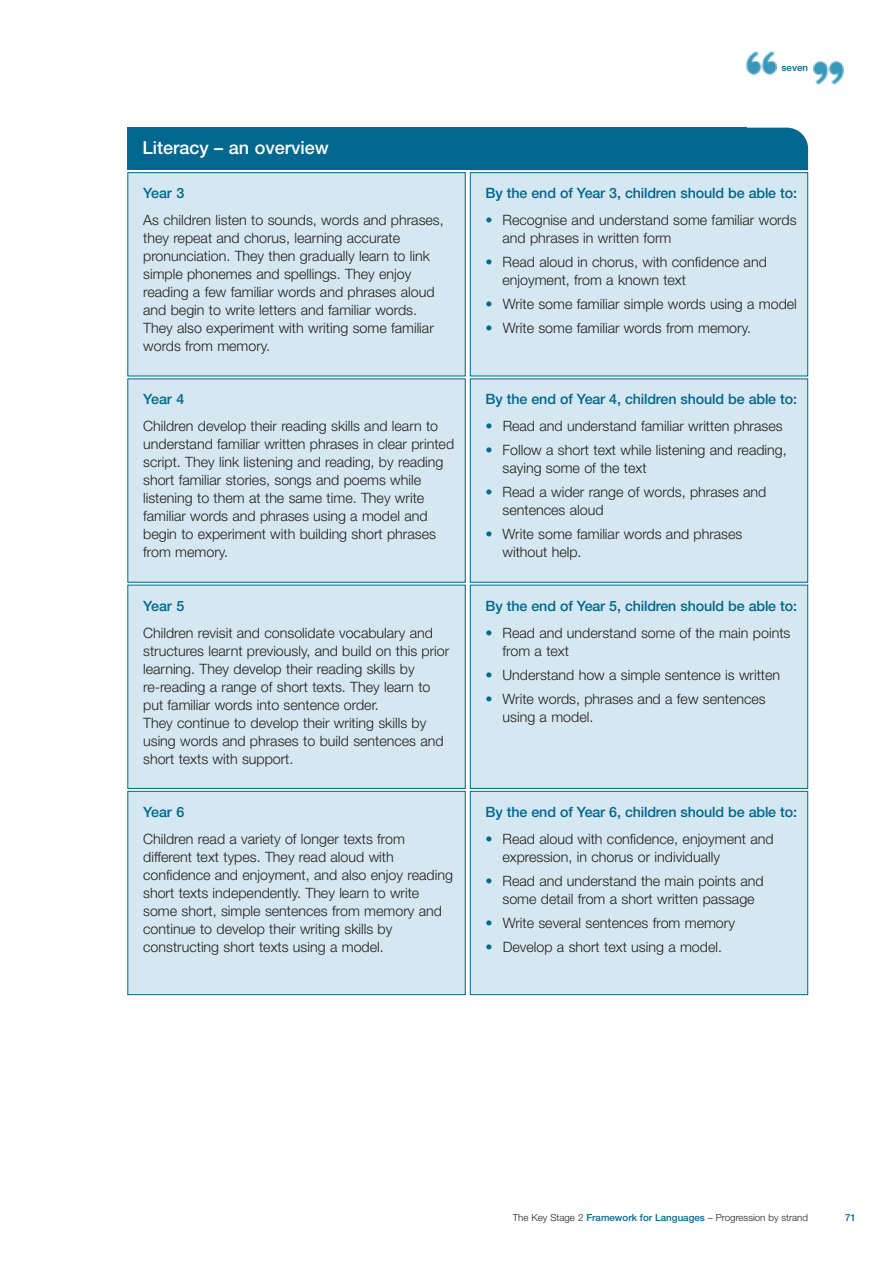
<style>
.page{position:relative;width:893px;height:1263px;background:#fff}
.page>*{position:absolute;margin:0;border:0;box-sizing:border-box;transform-origin:0 0}
.t1{font:500 18px "Helvetica Neue";color:#fff}
.t2{font:300 14.25px/18px "Helvetica Neue";color:#231f1f}
.t3{font:500 14.25px "Helvetica Neue";letter-spacing:-.01em;color:#00678f}
.t4{font:300 9.75px "Helvetica Neue";color:#231f1f}
.t5{font:500 9.75px "Helvetica Neue";color:#00678f}
.s1{color:#00678f}
.s2{font-weight:500;color:#00678f}
</style>
<div class="page">
<img style="left:746px;top:51px;width:30px;height:24px">
<img style="left:813px;top:61px;width:30px;height:24px">
<div style="left:128px;top:173px;width:337px;height:203px;background:#d5e7f0"></div>
<div style="left:127px;top:172px;width:338px;height:204px;border:1px solid #00678f"></div>
<div style="left:470px;top:173px;width:337px;height:203px;background:#d5e7f0"></div>
<div style="left:470px;top:172px;width:338px;height:204px;border:1px solid #00678f"></div>
<div style="left:128px;top:379px;width:337px;height:203px;background:#d5e7f0"></div>
<div style="left:127px;top:379px;width:338px;height:204px;border:1px solid #00678f"></div>
<div style="left:470px;top:379px;width:337px;height:203px;background:#d5e7f0"></div>
<div style="left:470px;top:379px;width:338px;height:204px;border:1px solid #00678f"></div>
<div style="left:128px;top:585px;width:337px;height:203px;background:#d5e7f0"></div>
<div style="left:127px;top:585px;width:338px;height:204px;border:1px solid #00678f"></div>
<div style="left:470px;top:585px;width:337px;height:203px;background:#d5e7f0"></div>
<div style="left:470px;top:585px;width:338px;height:204px;border:1px solid #00678f"></div>
<div style="left:128px;top:791px;width:337px;height:204px;background:#d5e7f0"></div>
<div style="left:127px;top:791px;width:338px;height:204px;border:1px solid #00678f"></div>
<div style="left:470px;top:791px;width:337px;height:204px;background:#d5e7f0"></div>
<div style="left:470px;top:791px;width:338px;height:204px;border:1px solid #00678f"></div>
<div style="left:746px;top:128px;width:62px;height:42px;background:#00678f"></div>
<div style="left:127px;top:128px;width:619px;height:42px;background:#00678f"></div>
<p class="t1" style="left:142px;top:141px;width:188px">Literacy – an overview</p>
<p class="t3" style="left:143px;top:188px;width:43px">Year 3</p>
<p class="t2" style="left:143px;top:212px;width:302px">As children listen to sounds, words and phrases, they repeat and chorus, learning accurate pronunciation. They then gradually learn to link simple phonemes and spellings. They enjoy reading a few familiar words and phrases aloud and begin to write letters and familiar words.<br>They also experiment with writing some familiar words from memory.</p>
<p class="t3" style="left:143px;top:394px;width:43px">Year 4</p>
<p class="t2" style="left:143px;top:419px;width:312px">Children develop their reading skills and learn to understand familiar written phrases in clear printed script. They link listening and reading, by reading short familiar stories, songs and poems while listening to them at the same time. They write familiar words and phrases using a model and begin to experiment with building short phrases from memory.</p>
<p class="t3" style="left:143px;top:600px;width:43px">Year 5</p>
<p class="t2" style="left:143px;top:625px;width:307px">Children revisit and consolidate vocabulary and structures learnt previously, and build on this prior learning. They develop their reading skills by re-reading a range of short texts. They learn to put familiar words into sentence order.<br>They continue to develop their writing skills by using words and phrases to build sentences and short texts with support.</p>
<p class="t3" style="left:143px;top:807px;width:43px">Year 6</p>
<p class="t2" style="left:143px;top:831px;width:311px">Children read a variety of longer texts from different text types. They read aloud with confidence and enjoyment, and also enjoy reading short texts independently. They learn to write some short, simple sentences from memory and continue to develop their writing skills by constructing short texts using a model.</p>
<p class="t5" style="left:781px;top:64px;width:28px">seven</p>
<p class="t3" style="left:485px;top:188px;width:313px">By the end of Year 3, children should be able to:</p>
<p class="t2" style="left:502px;top:212px;width:295px;text-indent:-17px"><span class="s1">•</span> Recognise and understand some familiar words and phrases in written form</p>
<p class="t2" style="left:502px;top:254px;width:266px;text-indent:-17px"><span class="s1">•</span> Read aloud in chorus, with confidence and enjoyment, from a known text</p>
<p class="t2" style="left:485px;top:296px;width:313px"><span class="s1">•</span> Write some familiar simple words using a model</p>
<p class="t2" style="left:485px;top:320px;width:267px"><span class="s1">•</span> Write some familiar words from memory.</p>
<p class="t3" style="left:485px;top:394px;width:313px">By the end of Year 4, children should be able to:</p>
<p class="t2" style="left:485px;top:419px;width:298px"><span class="s1">•</span> Read and understand familiar written phrases</p>
<p class="t2" style="left:502px;top:443px;width:286px;text-indent:-17px"><span class="s1">•</span> Follow a short text while listening and reading, saying some of the text</p>
<p class="t2" style="left:502px;top:485px;width:265px;text-indent:-17px"><span class="s1">•</span> Read a wider range of words, phrases and sentences aloud</p>
<p class="t2" style="left:502px;top:527px;width:241px;text-indent:-17px"><span class="s1">•</span> Write some familiar words and phrases without help.</p>
<p class="t3" style="left:485px;top:600px;width:313px">By the end of Year 5, children should be able to:</p>
<p class="t2" style="left:502px;top:625px;width:289px;text-indent:-17px"><span class="s1">•</span> Read and understand some of the main points from a text</p>
<p class="t2" style="left:485px;top:667px;width:296px"><span class="s1">•</span> Understand how a simple sentence is written</p>
<p class="t2" style="left:502px;top:691px;width:265px;text-indent:-17px"><span class="s1">•</span> Write words, phrases and a few sentences using a model.</p>
<p class="t3" style="left:485px;top:807px;width:313px">By the end of Year 6, children should be able to:</p>
<p class="t2" style="left:502px;top:831px;width:272px;text-indent:-17px"><span class="s1">•</span> Read aloud with confidence, enjoyment and expression, in chorus or individually</p>
<p class="t2" style="left:485px;top:873px;width:279px;text-align:center"><span class="s1">•</span> Read and understand the main points and some detail from a short written passage</p>
<p class="t2" style="left:485px;top:915px;width:251px"><span class="s1">•</span> Write several sentences from memory</p>
<p class="t2" style="left:485px;top:939px;width:238px"><span class="s1">•</span> Develop a short text using a model.</p>
<p class="t4" style="left:513px;top:1214px;width:297px">The Key Stage 2 <span class="s2">Framework for Languages</span> – Progression by strand</p>
<p class="t5" style="left:845px;top:1214px;width:12px">71</p>
</div>
